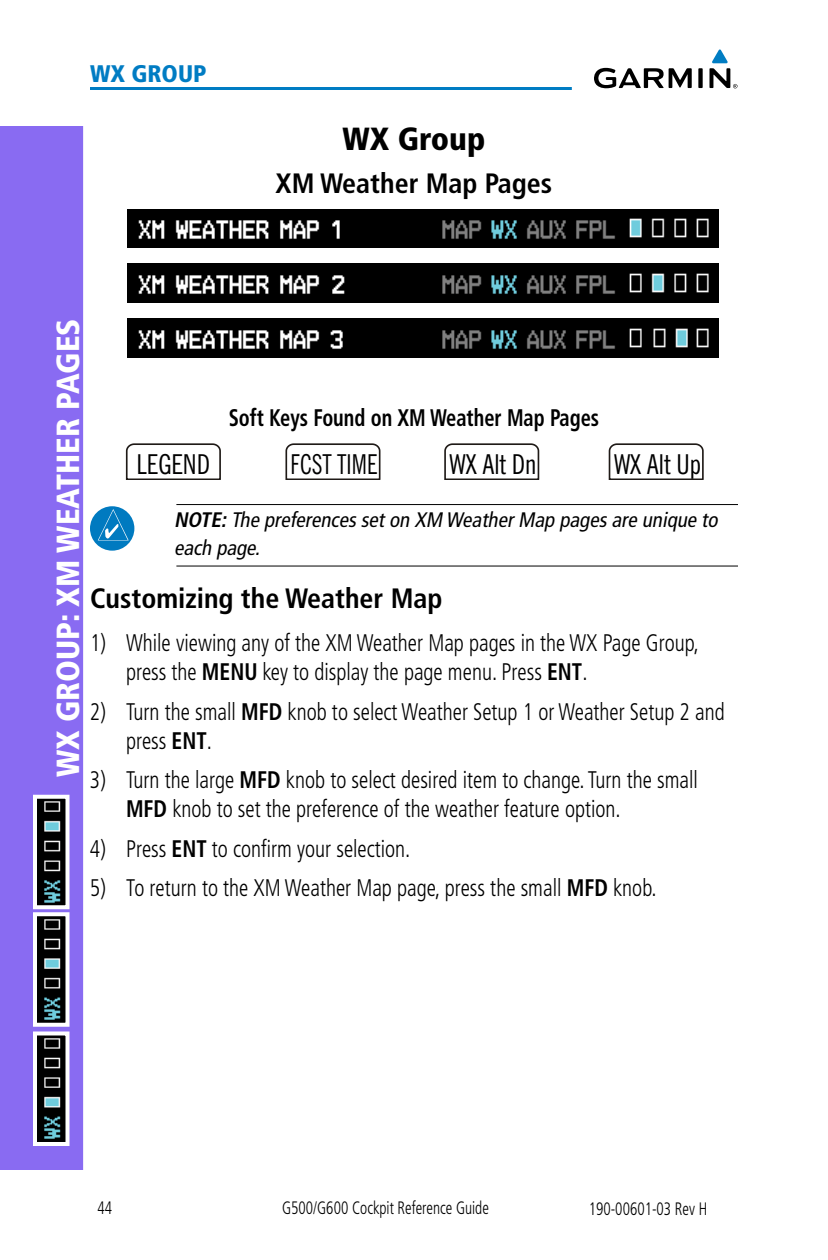
<style>
.page{position:relative;width:828px;height:1260px;background:#fff}
.page>*{position:absolute;margin:0;border:0;box-sizing:border-box;transform-origin:0 0}
.t1{font:900 condensed 32px "Frutiger";color:#fff}
.t2{font:900 condensed 32px "Frutiger";color:#000}
.t3{font:700 condensed 28px "Frutiger";color:#000}
.t4{font:condensed 27.4px "News Gothic BT";color:#000}
.t5{font:condensed 27.4px "News Gothic BT";color:#000;scale:.9 1}
.t6{font:300 condensed 24px/28.8px "Frutiger";color:#000;scale:.9 1}
.t7{font:700 condensed 24px "Frutiger";color:#000;scale:.85 1}
.t8{font:900 condensed 24px "Frutiger";color:#007cc3}
.t9{font:italic condensed 21px/28.8px "Frutiger";color:#000}
.t10{font:300 condensed 18px "Frutiger";color:#000;scale:.85 1}
.s1{font-weight:700}
</style>
<div class="page">
<hr style="left:90px;top:87px;width:482px;height:3px;background:#007cc3">
<svg style="left:594px;top:50px;width:143px;height:38px"></svg>
<div style="left:0;top:126px;width:87px;height:1044px;background:#896bf2"></div>
<div style="left:83px;top:126px;width:8px;height:1044px;background:#fff"></div>
<img style="left:38px;top:1036px;width:27px;height:105px">
<div style="left:33px;top:1031px;width:37px;height:115px;border:4px solid #fff"></div>
<img style="left:38px;top:917px;width:27px;height:105px">
<div style="left:33px;top:912px;width:37px;height:115px;border:4px solid #fff"></div>
<img style="left:38px;top:800px;width:27px;height:104px">
<div style="left:33px;top:795px;width:37px;height:114px;border:4px solid #fff"></div>
<hr style="left:176px;top:504px;width:562px;height:1px;background:#000">
<hr style="left:176px;top:566px;width:562px;height:1px;background:#000">
<img style="left:127px;top:209px;width:592px;height:39px">
<img style="left:127px;top:264px;width:592px;height:39px">
<img style="left:127px;top:319px;width:592px;height:39px">
<svg style="left:125px;top:443px;width:96px;height:37px"></svg>
<svg style="left:285px;top:443px;width:96px;height:37px"></svg>
<svg style="left:444px;top:443px;width:96px;height:37px"></svg>
<svg style="left:608px;top:443px;width:96px;height:37px"></svg>
<div style="left:90px;top:506px;width:44px;height:45px;background:#007ac0;border-radius:50%"></div>
<svg style="left:98px;top:509px;width:31px;height:31px"></svg>
<p class="t8" style="left:90px;top:59px;width:118px">WX GROUP</p>
<h1 class="t2" style="left:343px;top:120px;width:144px">WX Group</h1>
<p class="t3" style="left:276px;top:167px;width:278px">XM Weather Map Pages</p>
<h1 class="t1" style="left:49px;top:777px;width:460px;rotate:-90deg">WX GROUP: XM WEATHER PAGES</h1>
<p class="t7" style="left:229px;top:403px;width:437px">Soft Keys Found on XM Weather Map Pages</p>
<p class="t4" style="left:137px;top:448px;width:75px">LEGEND</p>
<p class="t5" style="left:291px;top:448px;width:98px">FCST TIME</p>
<p class="t4" style="left:449px;top:448px;width:89px">WX Alt Dn</p>
<p class="t4" style="left:614px;top:448px;width:89px">WX Alt Up</p>
<p class="t9" style="left:174px;top:505px;width:550px"><span class="s1">NOTE:</span>The preferencesseton XM WeatherMap pagesare unique to each page.</p>
<p class="t3" style="left:90px;top:582px;width:354px">Customizing the Weather Map</p>
<p class="t6" style="left:126px;top:629px;width:638px;text-indent:-36px">1) While viewing any of the XM Weather Map pages in the WX Page Group, press the <span class="s1">MENU</span> key to display the page menu. Press <span class="s1">ENT</span>.</p>
<p class="t6" style="left:126px;top:697px;width:667px;text-indent:-36px">2) Turn the small <span class="s1">MFD</span> knob to select Weather Setup 1 or Weather Setup 2 and press <span class="s1">ENT</span>.</p>
<p class="t6" style="left:126px;top:766px;width:637px;text-indent:-36px">3) Turn the large <span class="s1">MFD</span> knob to select desired item to change. Turn the small<br><span class="s1">MFD</span> knob to set the preference of the weather feature option.</p>
<p class="t6" style="left:90px;top:834px;width:358px">4) Press <span class="s1">ENT</span> to confirm your selection.</p>
<p class="t6" style="left:90px;top:874px;width:631px">5) To return to the XM Weather Map page, press the small <span class="s1">MFD</span> knob.</p>
<p class="t10" style="left:98px;top:1198px;width:19px">44</p>
<p class="t10" style="left:282px;top:1197px;width:245px">G500/G600 Cockpit Reference Guide</p>
<p class="t10" style="left:589px;top:1198px;width:141px">190-00601-03 Rev H</p>
</div>
